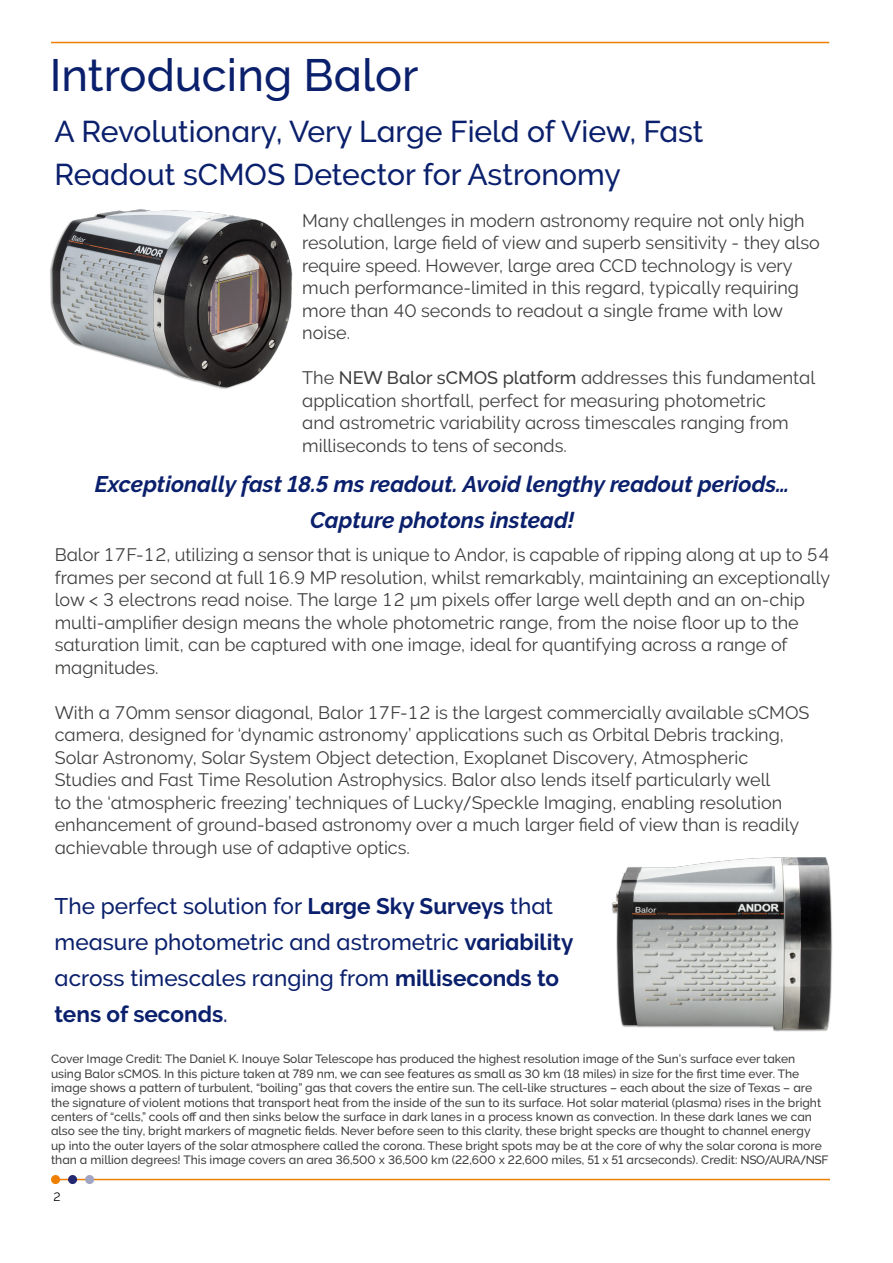
<style>
.page{position:relative;width:893px;height:1263px;background:#fff}
.page>*{position:absolute;margin:0;border:0;box-sizing:border-box;transform-origin:0 0}
.t1{font:45.15px "Oxford Raleway Medium";color:#0b206c}
.t2{font:30px/43px "Oxford Raleway Medium";color:#0b206c}
.t3{font:22.5px/36px "Oxford Raleway Medium";color:#0b206c}
.t4{font:italic 22.5px/36px "Oxford Raleway Bold";color:#0b206c;text-align:center}
.t5{font:22.5px "Oxford Raleway Bold";color:#0b206c}
.t6{font:18px/22.5px "Oxford Raleway Regular";color:#3f3f3e}
.t7{font:12px/14.4px "Oxford Raleway Medium";color:#3f3f3e}
.t8{font:12px "Oxford Raleway Regular";color:#000}
.s1{font-family:"Oxford Raleway Medium"}
.s2{font-family:"Oxford Raleway Bold"}
</style>
<div class="page">
<hr style="left:58px;top:1179px;width:771px;height:1px;background:#f07f00">
<div style="left:52px;top:1176px;width:7px;height:7px;background:#f07f00;border-radius:50%"></div>
<div style="left:51px;top:1175px;width:9px;height:9px;border:2px solid #f07f00;border-radius:50%"></div>
<div style="left:86px;top:1176px;width:7px;height:7px;background:#a1a5c4;border-radius:50%"></div>
<div style="left:85px;top:1175px;width:9px;height:9px;border:2px solid #a1a5c4;border-radius:50%"></div>
<div style="left:69px;top:1176px;width:7px;height:7px;background:#232870;border-radius:50%"></div>
<div style="left:68px;top:1175px;width:9px;height:9px;border:2px solid #232870;border-radius:50%"></div>
<hr style="left:51px;top:42px;width:778px;height:1px;background:#f07f00">
<img style="left:50px;top:209px;width:243px;height:180px">
<img style="left:612px;top:857px;width:221px;height:175px">
<h1 class="t1" style="left:50px;top:49px;width:370px">Introducing Balor</h1>
<h2 class="t2" style="left:55px;top:110px;width:650px">A Revolutionary, Very Large Field of View, Fast<br>Readout sCMOS Detector for Astronomy</h2>
<p class="t6" style="left:302px;top:209px;width:519px">Many challenges in modern astronomy require not only high resolution, large field of view and superb sensitivity - they also require speed. However, large area CCD technology is very much performance-limited in this regard, typically requiring more than 40 seconds to readout a single frame with low noise.</p>
<p class="t6" style="left:302px;top:367px;width:514px">The <span class="s1">NEW Balor sCMOS platform</span> addresses this fundamental application shortfall, perfect for measuring photometric<br>and astrometric variability across timescales ranging from milliseconds to tens of seconds.</p>
<p class="t4" style="left:95px;top:467px;width:696px">Exceptionally fast 18.5 ms readout. Avoid lengthy readout periods…<br>Capture photons instead!</p>
<p class="t6" style="left:55px;top:544px;width:777px">Balor 17F-12, utilizing a sensor that is unique to Andor, is capable of ripping along at up to 54 frames per second at full 16.9 MP resolution, whilst remarkably, maintaining an exceptionally low &lt; 3 electrons read noise. The large 12 µm pixels offer large well depth and an on-chip multi-amplifier design means the whole photometric range, from the noise floor up to the saturation limit, can be captured with one image, ideal for quantifying across a range of magnitudes.</p>
<p class="t6" style="left:55px;top:701px;width:756px">With a 70mm sensor diagonal, Balor 17F-12 is the largest commercially available sCMOS camera, designed for ‘dynamic astronomy’ applications such as Orbital Debris tracking, Solar Astronomy, Solar System Object detection, Exoplanet Discovery, Atmospheric Studies and Fast Time Resolution Astrophysics. Balor also lends itself particularly well<br>to the ‘atmospheric freezing’ techniques of Lucky/Speckle Imaging, enabling resolution enhancement of ground-based astronomy over a much larger field of view than is readily achievable through use of adaptive optics.</p>
<p class="t3" style="left:55px;top:888px;width:520px">The perfect solution for <span class="s2">Large Sky Surveys</span> that measure photometric and astrometric <span class="s2">variability </span>across timescales ranging from <span class="s2">milliseconds to</span></p>
<p class="t5" style="left:55px;top:1001px;width:175px">tens of seconds<span class="s1">.</span></p>
<p class="t7" style="left:51px;top:1052px;width:779px">Cover Image Credit: The Daniel K. Inouye Solar Telescope has produced the highest resolution image of the Sun’s surface ever taken using Balor sCMOS. In this picture taken at 789 nm, we can see features as small as 30 km (18 miles) in size for the first time ever. The image shows a pattern of turbulent, “boiling” gas that covers the entire sun. The cell-like structures – each about the size of Texas – are the signature of violent motions that transport heat from the inside of the sun to its surface. Hot solar material (plasma) rises in the bright centers of “cells,” cools off and then sinks below the surface in dark lanes in a process known as convection. In these dark lanes we can also see the tiny, bright markers of magnetic fields. Never before seen to this clarity, these bright specks are thought to channel energy<br>up into the outer layers of the solar atmosphere called the corona. These bright spots may be at the core of why the solar corona is more than a million degrees! This image covers an area 36,500 x 36,500 km (22,600 x 22,600 miles, 51 x 51 arcseconds). Credit: NSO/AURA/NSF</p>
<p class="t8" style="left:53px;top:1190px;width:9px">2</p>
</div>
